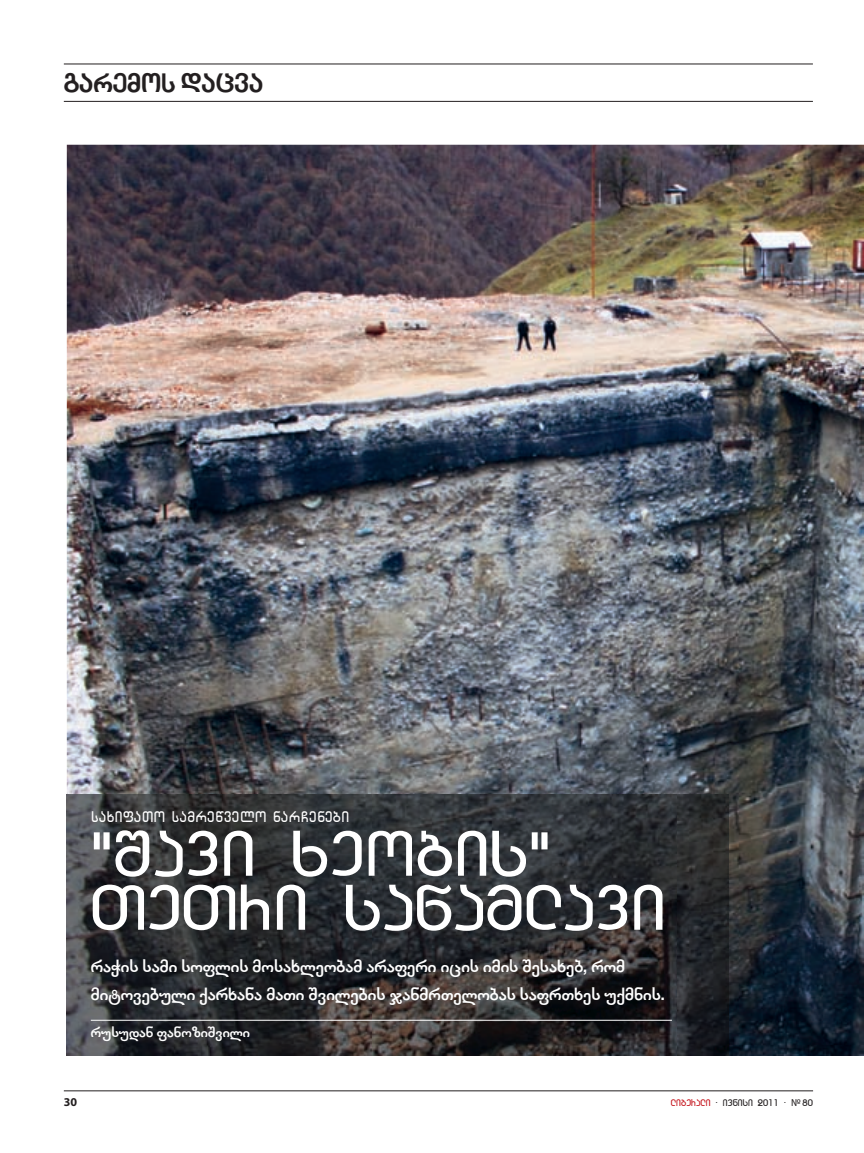
<style>
.page{position:relative;width:864px;height:1153px;background:#fff}
.page>*{position:absolute;margin:0;border:0;box-sizing:border-box;transform-origin:0 0}
.t1{font:68.85px/54px "Bauhaus Mtavruli Thin A";color:#fff;scale:1.11 1}
.t2{font:700 27px "A Kolkhety M";letter-spacing:-.01em;color:#231f20}
.t3{font:700 18px/28.8px "A Kolkhety N";color:#fff}
.t4{font:15px "Sanet";letter-spacing:-.01em;color:#fff}
.t5{font:700 15px "A Kolkhety N";color:#fff}
.t6{font:700 12px "Myriad Pro";color:#231f20}
.t7{font:10.5px "Bauhaus Mtavruli Thin A";color:#231f20}
.s1{color:#c4121a}
.s2{font-family:"Myriad Pro"}
</style>
<div class="page">
<hr style="left:64px;top:64px;width:748px;height:1px;background:#231f20">
<hr style="left:64px;top:101px;width:748px;height:1px;background:#231f20">
<img style="left:67px;top:145px;width:796px;height:910px">
<img style="left:67px;top:794px;width:661px;height:261px">
<hr style="left:91px;top:1019px;width:580px;height:1px;background:#fff">
<hr style="left:64px;top:1090px;width:748px;height:1px;background:#231f20">
<h2 class="t2" style="left:64px;top:70px;width:201px">GAREMOS DACVA</h2>
<p class="t4" style="left:91px;top:809px;width:260px">SAXIFATO SAMREWVELO NARCENEBI</p>
<h1 class="t1" style="left:91px;top:829px;width:519px">"SAVI XEOBIS"<br>TETRI SAWAMLAVI</h1>
<p class="t3" style="left:91px;top:952px;width:575px">RAWIS SAMI SOFLIS MOSAXLEOBAM ARAFERI ICIS IMIS SESAXEB, ROM<br>MITOVEBULI QARXANA MATI SVILEBIS JANMRTELOBAS SAFRTXES UQMNIS.</p>
<p class="t5" style="left:91px;top:1025px;width:161px">RUSUDAN FANOZISVILI</p>
<p class="t6" style="left:64px;top:1094px;width:15px">30</p>
<p class="t7" style="left:670px;top:1097px;width:143px"><span class="s1">LIBERALI</span> . IVNISI 2011 . <span class="s2">№</span> 80</p>
</div>
